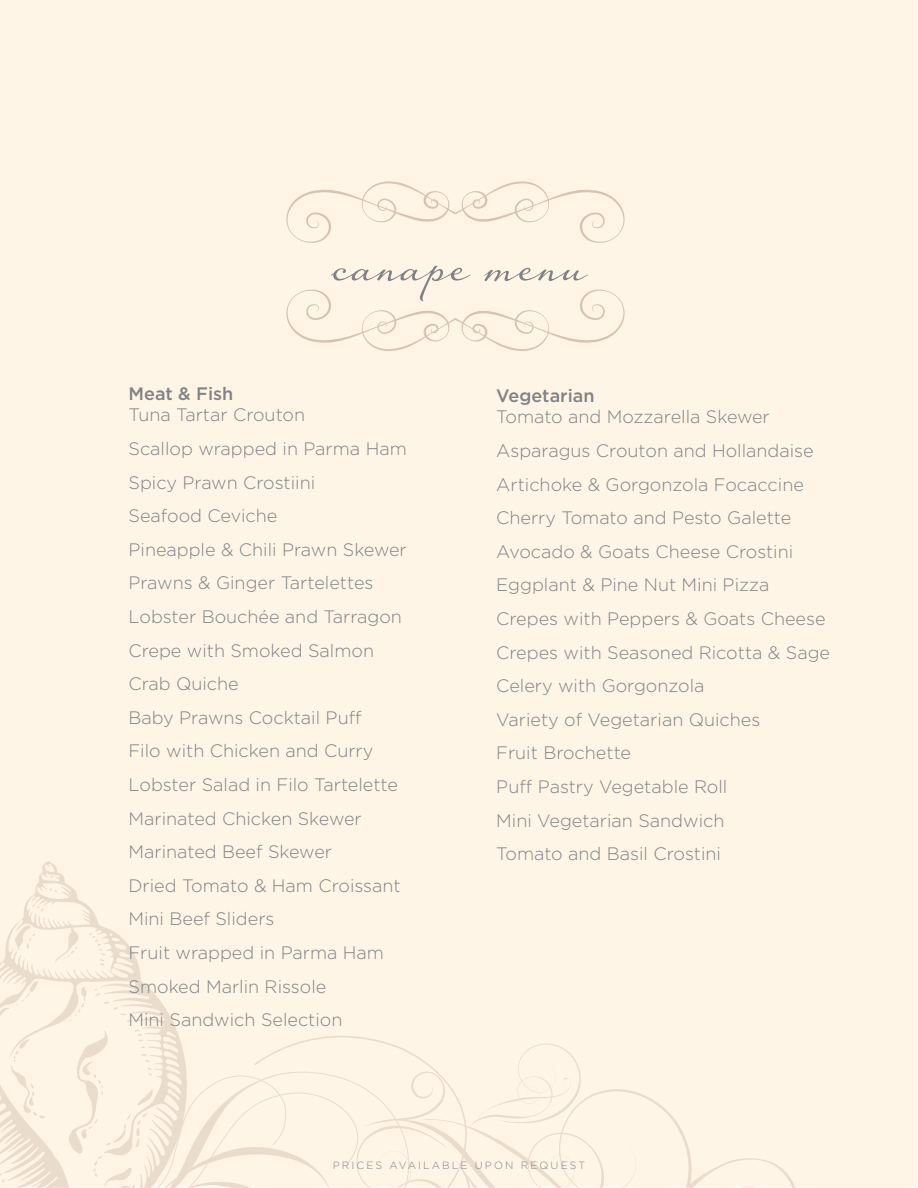
<style>
.page{position:relative;width:918px;height:1188px;background:#fff}
.page>*{position:absolute;margin:0;border:0;box-sizing:border-box;transform-origin:0 0}
.t1{font:73.5px "Hiatus";color:#808285}
.t2{font:300 18px/33.6px "Gotham";color:#808285}
.t3{font:500 18px "Gotham";color:#808285}
.t4{font:300 10.5px "Gotham";letter-spacing:.2em;color:#808285}
</style>
<div class="page">
<div style="left:1px;top:1px;width:916px;height:1186px;background:#fff5e7"></div>
<svg style="left:0;top:861px;width:176px;height:327px"></svg>
<svg style="left:69px;top:987px;width:18px;height:34px"></svg>
<svg style="left:16px;top:979px;width:23px;height:27px"></svg>
<svg style="left:0;top:1007px;width:10px;height:9px"></svg>
<svg style="left:11px;top:1039px;width:34px;height:79px"></svg>
<svg style="left:55px;top:927px;width:25px;height:36px"></svg>
<svg style="left:14px;top:924px;width:22px;height:26px"></svg>
<svg style="left:32px;top:904px;width:12px;height:8px"></svg>
<svg style="left:49px;top:888px;width:8px;height:4px"></svg>
<svg style="left:89px;top:933px;width:16px;height:33px"></svg>
<svg style="left:94px;top:988px;width:38px;height:34px"></svg>
<svg style="left:69px;top:1030px;width:726px;height:158px"></svg>
<svg style="left:0;top:1173px;width:5px;height:10px"></svg>
<svg style="left:286px;top:289px;width:339px;height:62px"></svg>
<svg style="left:286px;top:181px;width:339px;height:62px"></svg>
<h1 class="t1" style="left:331px;top:212px;width:257px">canape menu</h1>
<p class="t3" style="left:129px;top:383px;width:106px">Meat &amp; Fish</p>
<p class="t2" style="left:129px;top:398px;width:280px">Tuna Tartar Crouton<br>Scallop wrapped in Parma Ham<br>Spicy Prawn Crostiini<br>Seafood Ceviche<br>Pineapple &amp; Chili Prawn Skewer<br>Prawns &amp; Ginger Tartelettes<br>Lobster Bouchée and Tarragon<br>Crepe with Smoked Salmon<br>Crab Quiche<br>Baby Prawns Cocktail Puff<br>Filo with Chicken and Curry<br>Lobster Salad in Filo Tartelette<br>Marinated Chicken Skewer<br>Marinated Beef Skewer<br>Dried Tomato &amp; Ham Croissant<br>Mini Beef Sliders<br>Fruit wrapped in Parma Ham<br>Smoked Marlin Rissole<br>Mini Sandwich Selection</p>
<p class="t3" style="left:496px;top:385px;width:100px">Vegetarian</p>
<p class="t2" style="left:496px;top:400px;width:335px">Tomato and Mozzarella Skewer<br>Asparagus Crouton and Hollandaise<br>Artichoke &amp; Gorgonzola Focaccine<br>Cherry Tomato and Pesto Galette<br>Avocado &amp; Goats Cheese Crostini<br>Eggplant &amp; Pine Nut Mini Pizza<br>Crepes with Peppers &amp; Goats Cheese<br>Crepes with Seasoned Ricotta &amp; Sage<br>Celery with Gorgonzola<br>Variety of Vegetarian Quiches<br>Fruit Brochette<br>Puff Pastry Vegetable Roll<br>Mini Vegetarian Sandwich<br>Tomato and Basil Crostini</p>
<p class="t4" style="left:333px;top:1159px;width:254px">PRICES AVAILABLE UPON REQUEST</p>
</div>
